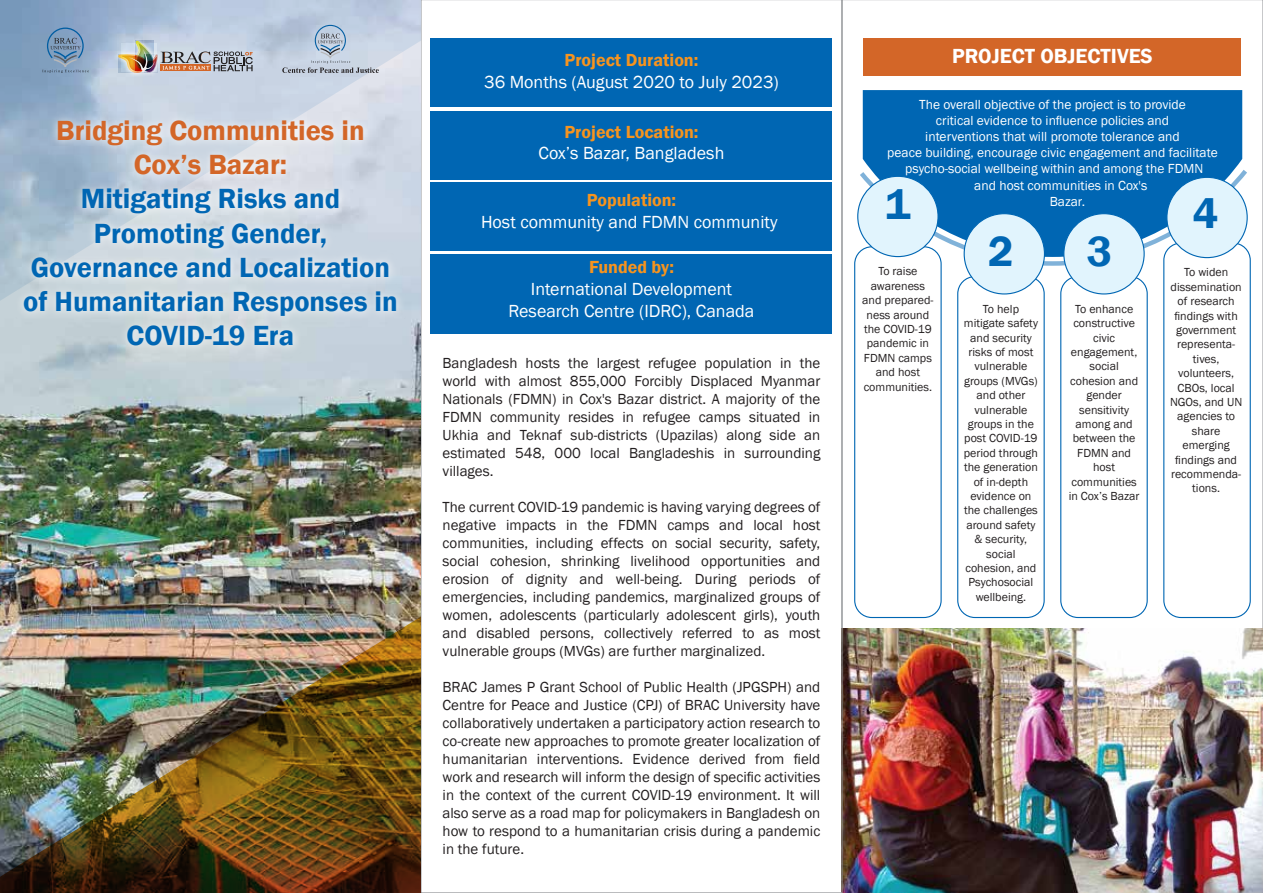
<style>
.page{position:relative;width:1263px;height:893px;background:#fff}
.page>*{position:absolute;margin:0;border:0;box-sizing:border-box;transform-origin:0 0}
.t1{font:600 43.5px "Franklin Gothic";color:#0066b3}
.t2{font:600 28.5px/34.2px "Franklin Gothic";color:#0066b3;text-align:center}
.t3{font:600 28.5px/34.2px "Franklin Gothic";color:#d36628;text-align:center}
.t4{font:600 21px "Franklin Gothic";color:#fff}
.t5{font:18px/21.6px "Franklin Gothic";color:#fff;text-align:center}
.t6{font:600 18px "Franklin Gothic";color:#f7941e}
.t7{font:15px/18px "Franklin Gothic";color:#231f20;text-align:justify}
.t8{font:13.5px "Franklin Gothic";color:#fff}
.t9{font:12px/14.4px "Franklin Gothic";color:#231f20;text-align:center}
</style>
<div class="page">
<img style="left:842px;top:628px;width:421px;height:265px">
<div style="left:431px;top:39px;width:401px;height:68px;background:#0066b3"></div>
<div style="left:431px;top:111px;width:401px;height:69px;background:#0066b3"></div>
<div style="left:431px;top:182px;width:401px;height:69px;background:#0066b3"></div>
<div style="left:431px;top:254px;width:401px;height:80px;background:#0066b3"></div>
<img style="left:0;top:301px;width:421px;height:316px">
<svg style="left:860px;top:170px;width:387px;height:96px"></svg>
<div style="left:854px;top:246px;width:88px;height:372px;border:1px solid #0066b3;border-radius:17px"></div>
<div style="left:957px;top:276px;width:88px;height:342px;border:1px solid #0066b3;border-radius:17px"></div>
<div style="left:1060px;top:276px;width:88px;height:342px;border:1px solid #0066b3;border-radius:17px"></div>
<div style="left:1163px;top:243px;width:88px;height:375px;border:1px solid #0066b3;border-radius:17px"></div>
<div style="left:863px;top:90px;width:379px;height:167px;background:#0066b3"></div>
<div style="left:858px;top:176px;width:80px;height:81px;background:#e1f4fd;border-radius:50%"></div>
<div style="left:857px;top:176px;width:82px;height:81px;border:1px solid #0066b3;border-radius:50%"></div>
<div style="left:964px;top:214px;width:80px;height:80px;background:#e1f4fd;border-radius:50%"></div>
<div style="left:964px;top:213px;width:81px;height:82px;border:1px solid #0066b3;border-radius:50%"></div>
<div style="left:1064px;top:214px;width:80px;height:80px;background:#e1f4fd;border-radius:50%"></div>
<div style="left:1063px;top:213px;width:82px;height:82px;border:1px solid #0066b3;border-radius:50%"></div>
<div style="left:1167px;top:177px;width:80px;height:81px;background:#e1f4fd;border-radius:50%"></div>
<div style="left:1166px;top:177px;width:82px;height:81px;border:1px solid #0066b3;border-radius:50%"></div>
<div style="left:863px;top:39px;width:378px;height:37px;background:#d36628"></div>
<svg style="left:0;top:0;width:421px;height:301px;background:#b2c3d8"></svg>
<img style="left:8px;top:103px;width:405px;height:500px">
<img style="left:0;top:617px;width:421px;height:276px">
<img style="left:112px;top:34px;width:52px;height:46px">
<img style="left:118px;top:41px;width:135px;height:33px">
<svg style="left:42px;top:28px;width:47px;height:45px;background:#7897b6"></svg>
<svg style="left:282px;top:25px;width:97px;height:48px;background:#b6c3d4"></svg>
<h2 class="t3" style="left:56px;top:114px;width:310px">Bridging Communities in<br>Cox’s Bazar:</h2>
<h2 class="t2" style="left:23px;top:182px;width:376px">Mitigating Risks and<br>Promoting Gender,<br>Governance and Localization of Humanitarian Responses in<br>COVID-19 Era</h2>
<p class="t6" style="left:564px;top:49px;width:135px">Project Duration:</p>
<p class="t5" style="left:484px;top:72px;width:296px">36 Months (August 2020 to July 2023)</p>
<p class="t6" style="left:564px;top:121px;width:136px">Project Location:</p>
<p class="t5" style="left:539px;top:143px;width:187px">Cox’s Bazar, Bangladesh</p>
<p class="t6" style="left:587px;top:189px;width:91px">Population:</p>
<p class="t5" style="left:481px;top:211px;width:298px">Host community and FDMN community</p>
<p class="t6" style="left:589px;top:256px;width:86px">Funded by:</p>
<p class="t5" style="left:508px;top:279px;width:247px">International Development<br>Research Centre (IDRC), Canada</p>
<p class="t7" style="left:443px;top:355px;width:379px">Bangladesh hosts the largest refugee population in the world with almost 855,000 Forcibly Displaced Myanmar Nationals (FDMN) in Cox's Bazar district. A majority of the FDMN community resides in refugee camps situated in Ukhia and Teknaf sub-districts (Upazilas) along side an estimated 548, 000 local Bangladeshis in surrounding villages.</p>
<p class="t7" style="left:443px;top:499px;width:379px">The current COVID-19 pandemic is having varying degrees of negative impacts in the FDMN camps and local host communities, including effects on social security, safety, social cohesion, shrinking livelihood opportunities and erosion of dignity and well-being. During periods of emergencies, including pandemics, marginalized groups of women, adolescents (particularly adolescent girls), youth and disabled persons, collectively referred to as most vulnerable groups (MVGs) are further marginalized.</p>
<p class="t7" style="left:443px;top:679px;width:379px">BRAC James P Grant School of Public Health (JPGSPH) and Centre for Peace and Justice (CPJ) of BRAC University have collaboratively undertaken a participatory action research to co-create new approaches to promote greater localization of humanitarian interventions. Evidence derived from field work and research will inform the design of specific activities in the context of the current COVID-19 environment. It will also serve as a road map for policymakers in Bangladesh on how to respond to a humanitarian crisis during a pandemic in the future.</p>
<h3 class="t4" style="left:952px;top:43px;width:202px">PROJECT OBJECTIVES</h3>
<p class="t8" style="left:919px;top:96px;width:268px">The overall objective of the project is to provide</p>
<p class="t8" style="left:936px;top:112px;width:235px">critical evidence to influence policies and</p>
<p class="t8" style="left:925px;top:128px;width:256px">interventions that will promote tolerance and</p>
<p class="t8" style="left:887px;top:144px;width:332px">peace building, encourage civic engagement and facilitate</p>
<p class="t8" style="left:905px;top:161px;width:299px">psycho-social wellbeing within and among the FDMN</p>
<p class="t8" style="left:974px;top:177px;width:174px">and host communities in Cox's</p>
<p class="t8" style="left:1050px;top:193px;width:37px">Bazar.</p>
<h1 class="t1" style="left:885px;top:178px;width:27px">1</h1>
<h1 class="t1" style="left:1193px;top:187px;width:27px">4</h1>
<p class="t9" style="left:862px;top:264px;width:73px">To raise awareness and prepared&shy;ness around the COVID-19 pandemic in<br>FDMN camps and host communities.</p>
<h1 class="t1" style="left:988px;top:225px;width:27px">2</h1>
<h1 class="t1" style="left:1087px;top:225px;width:27px">3</h1>
<p class="t9" style="left:964px;top:302px;width:76px">To help mitigate safety and security risks of most vulnerable groups (MVGs) and other vulnerable groups in the post COVID-19 period through the generation of in-depth evidence on the challenges around safety &amp; security, social cohesion, and<br>Psychosocial wellbeing.</p>
<p class="t9" style="left:1069px;top:302px;width:72px">To enhance constructive civic engagement, social cohesion and gender sensitivity among and between the<br>FDMN and host communities in Cox’s Bazar</p>
<p class="t9" style="left:1170px;top:265px;width:74px">To widen dissemination of research findings with government representa&shy;tives, volunteers,<br>CBOs, local<br>NGOs, and UN agencies to share emerging findings and recommenda&shy;tions.</p>
</div>
